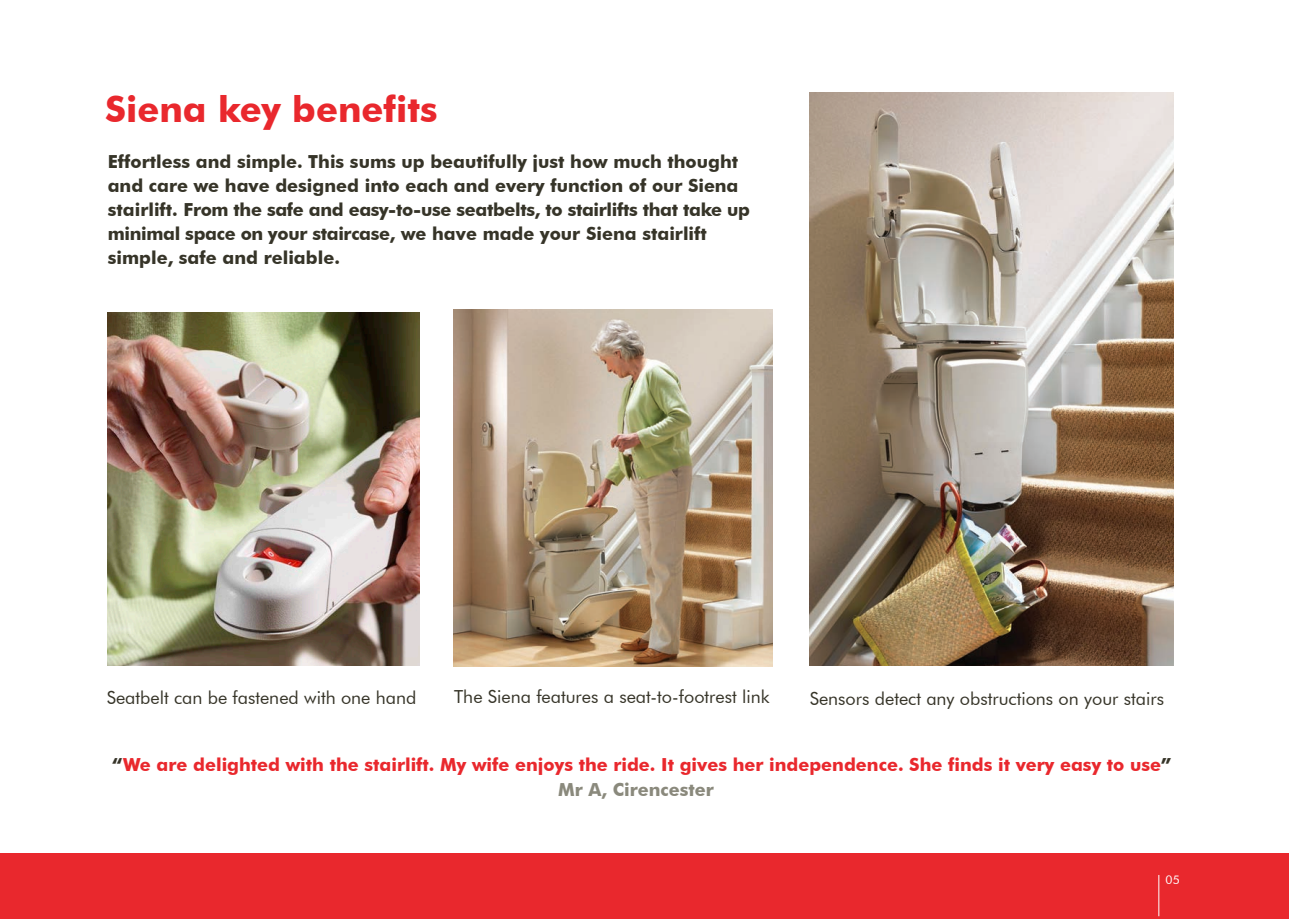
<style>
.page{position:relative;width:1289px;height:919px;background:#fff}
.page>*{position:absolute;margin:0;border:0;box-sizing:border-box;transform-origin:0 0}
.t1{font:700 36px "Futura BT";color:#e9282d}
.t2{font:700 18px/24px "Futura BT";color:#363428}
.t3{font:700 18px/25.5px "Futura BT";color:#e9282d}
.t4{font:18px "Futura BT";color:#363428}
.t5{font:12px "Futura BT";color:#fff}
.s1{color:#363428}
.s2{color:#8a897c}
</style>
<div class="page">
<img style="left:453px;top:309px;width:319px;height:357px">
<img style="left:809px;top:92px;width:363px;height:573px">
<img style="left:107px;top:313px;width:312px;height:352px">
<div style="left:0;top:853px;width:1288px;height:65px;background:#e9282d"></div>
<hr style="left:1158px;top:874px;width:1px;height:42px;background:#fff">
<p class="t1" style="left:105px;top:87px;width:334px">Siena key benefits</p>
<p class="t2" style="left:108px;top:149px;width:644px">Effortless and simple. This sums up beautifully just how much thought and care we have designed into each and every function of our Siena stairlift. From the safe and easy-to-use seatbelts, to stairlifts that take up minimal space on your staircase, we have made your Siena stairlift simple, safe and reliable.</p>
<p class="t4" style="left:107px;top:686px;width:311px">Seatbelt can be fastened with one hand</p>
<p class="t4" style="left:454px;top:686px;width:317px">The Siena features a seat-to-footrest link</p>
<p class="t4" style="left:809px;top:687px;width:356px">Sensors detect any obstructions on your stairs</p>
<p class="t3" style="left:558px;top:751px;width:614px;text-indent:-446px"><span class="s1">“</span>We are delighted with the stairlift. My wife enjoys the ride. It gives her independence. She finds it very easy to use<span class="s1">”<br></span><span class="s2">Mr A, Cirencester</span></p>
<p class="t5" style="left:1165px;top:872px;width:16px">05</p>
</div>
